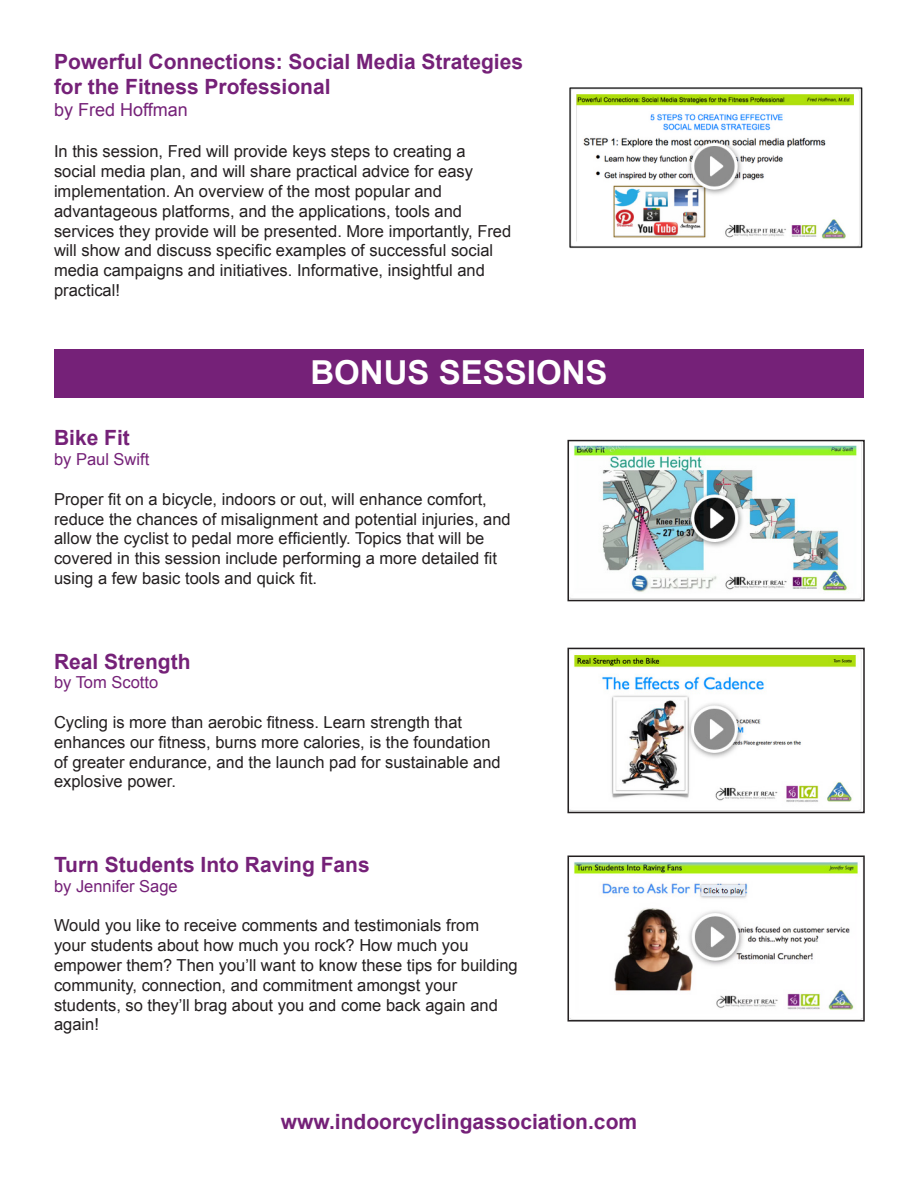
<style>
.page{position:relative;width:918px;height:1188px;background:#fff}
.page>*{position:absolute;margin:0;border:0;box-sizing:border-box;transform-origin:0 0}
.t1{font:700 33px "Arial";color:#fff}
.t2{font:700 21px/25.2px "Arial";color:#752178}
.t3{font:18px "Arial";color:#752178}
.t4{font:16.5px/19.8px "Arial";color:#231f20}
.t5{font:16.5px "Arial";color:#752178}
</style>
<div class="page">
<img style="left:569px;top:87px;width:294px;height:161px">
<img style="left:574px;top:443px;width:288px;height:155px">
<div style="left:567px;top:440px;width:298px;height:161px;border:2px solid #231f20"></div>
<img style="left:574px;top:652px;width:288px;height:158px">
<div style="left:567px;top:648px;width:298px;height:165px;border:2px solid #231f20"></div>
<img style="left:570px;top:862px;width:292px;height:157px">
<div style="left:567px;top:856px;width:298px;height:166px;border:2px solid #231f20"></div>
<div style="left:54px;top:349px;width:810px;height:48px;background:#752178"></div>
<p class="t2" style="left:54px;top:50px;width:471px">Powerful Connections: Social Media Strategies for the Fitness Professional</p>
<p class="t3" style="left:54px;top:98px;width:135px">by Fred Hoffman</p>
<p class="t4" style="left:54px;top:142px;width:459px">In this session, Fred will provide keys steps to creating a social media plan, and will share practical advice for easy implementation. An overview of the most popular and advantageous platforms, and the applications, tools and services they provide will be presented. More importantly, Fred will show and discuss specific examples of successful social media campaigns and initiatives. Informative, insightful and practical!</p>
<p class="t1" style="left:310px;top:350px;width:299px">BONUS SESSIONS</p>
<p class="t2" style="left:54px;top:426px;width:77px">Bike Fit</p>
<p class="t5" style="left:54px;top:449px;width:97px">by Paul Swift</p>
<p class="t4" style="left:54px;top:489px;width:458px">Proper fit on a bicycle, indoors or out, will enhance comfort, reduce the chances of misalignment and potential injuries, and allow the cyclist to pedal more efficiently. Topics that will be covered in this session include performing a more detailed fit using a few basic tools and quick fit.</p>
<p class="t2" style="left:54px;top:649px;width:138px">Real Strength</p>
<p class="t5" style="left:54px;top:672px;width:106px">by Tom Scotto</p>
<p class="t4" style="left:54px;top:713px;width:448px">Cycling is more than aerobic fitness. Learn strength that enhances our fitness, burns more calories, is the foundation of greater endurance, and the launch pad for sustainable and explosive power.</p>
<p class="t2" style="left:54px;top:853px;width:317px">Turn Students Into Raving Fans</p>
<p class="t5" style="left:54px;top:875px;width:125px">by Jennifer Sage</p>
<p class="t4" style="left:54px;top:916px;width:465px">Would you like to receive comments and testimonials from<br>your students about how much you rock? How much you empower them? Then you’ll want to know these tips for building community, connection, and commitment amongst your students, so they’ll brag about you and come back again and again!</p>
<p class="t2" style="left:281px;top:1110px;width:358px">www.indoorcyclingassociation.com</p>
</div>
